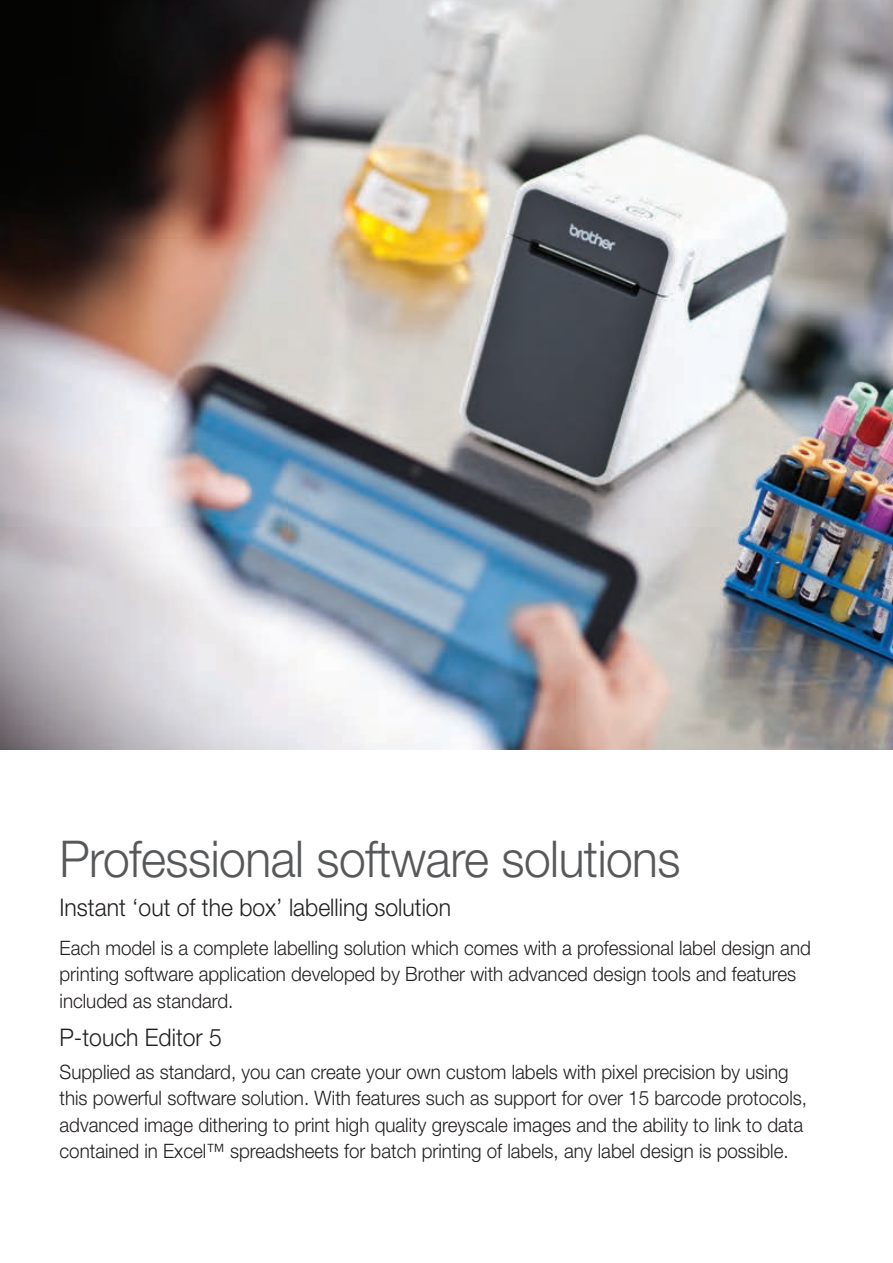
<style>
.page{position:relative;width:893px;height:1263px;background:#fff}
.page>*{position:absolute;margin:0;border:0;box-sizing:border-box;transform-origin:0 0}
.t1{font:300 50.85px "Helvetica Neue LT Std";letter-spacing:-.01em;color:#57585a;scale:.94 1}
.t2{font:300 24.3px "Helvetica Neue LT Std";color:#231f20;scale:.94 1}
.t3{font:300 19.95px/26.5px "Helvetica Neue LT Std";color:#231f20;scale:.94 1}
</style>
<div class="page">
<img style="left:0;top:0;width:893px;height:749px">
<h1 class="t1" style="left:60px;top:828px;width:662px">Professional software solutions</h1>
<p class="t2" style="left:60px;top:892px;width:418px">Instant ‘out of the box’ labelling solution</p>
<p class="t3" style="left:60px;top:934px;width:801px">Each model is a complete labelling solution which comes with a professional label design and printing software application developed by Brother with advanced design tools and features included as standard.</p>
<p class="t2" style="left:60px;top:1022px;width:174px">P-touch Editor 5</p>
<p class="t3" style="left:60px;top:1058px;width:797px">Supplied as standard, you can create your own custom labels with pixel precision by using this powerful software solution. With features such as support for over 15 barcode protocols, advanced image dithering to print high quality greyscale images and the ability to link to data contained in Excel™ spreadsheets for batch printing of labels, any label design is possible.</p>
</div>
